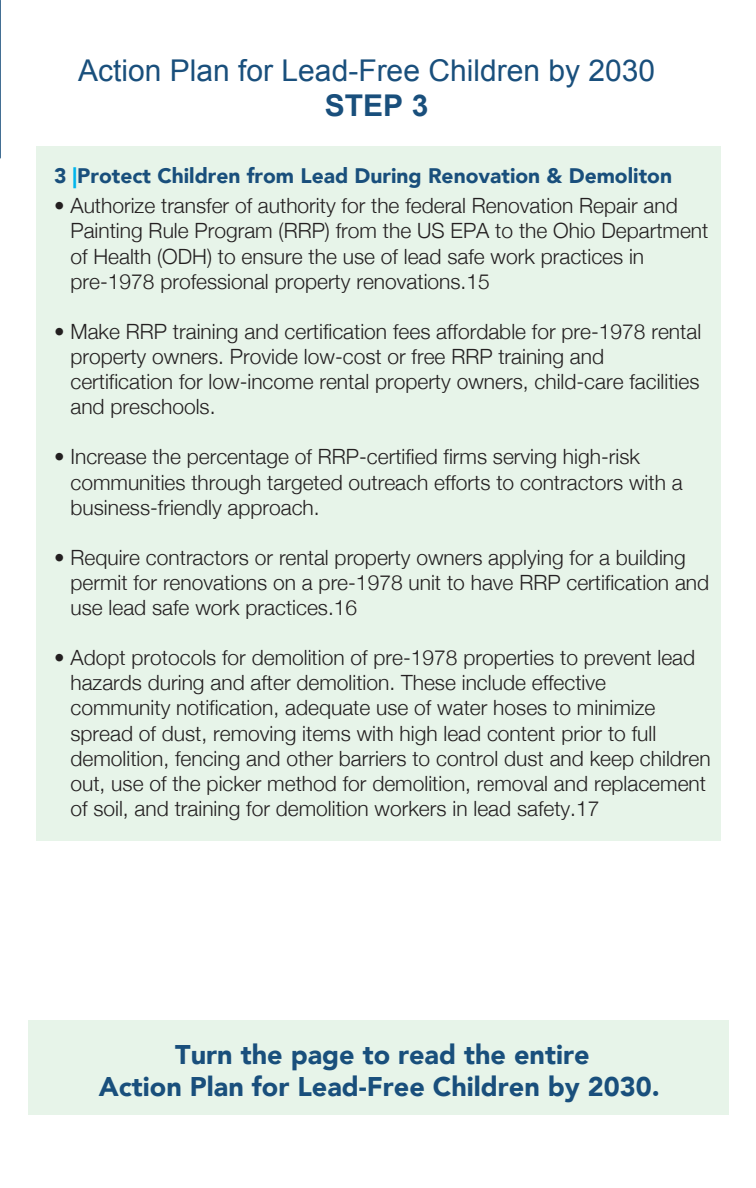
<style>
.page{position:relative;width:756px;height:1188px;background:#fff}
.page>*{position:absolute;margin:0;border:0;box-sizing:border-box;transform-origin:0 0}
.t1{font:30px "Arial";color:#194f7c}
.t2{font:700 30px "Arial";color:#194f7c}
.t3{font:900 27px/32.5px "Avenir";color:#194f7c;text-align:center}
.t4{font:300 21px/25.2px "Helvetica Neue";color:#231f20}
.t5{font:900 21px "Avenir";color:#194f7c}
.s1{color:#00b5ed}
</style>
<div class="page">
<div style="left:37px;top:785px;width:684px;height:56px;background:#e7f4e9"></div>
<div style="left:28px;top:1020px;width:700px;height:95px;background:#e7f4e9"></div>
<svg style="left:0;top:0;width:1px;height:158px"></svg>
<div style="left:37px;top:146px;width:684px;height:648px;background:#e7f4e9"></div>
<h1 class="t1" style="left:78px;top:51px;width:578px">Action Plan for Lead-Free Children by 2030</h1>
<h1 class="t2" style="left:325px;top:86px;width:105px">STEP 3</h1>
<p class="t5" style="left:54px;top:158px;width:620px">3 <span class="s1">|</span>Protect Children from Lead During Renovation &amp; Demoliton</p>
<p class="t4" style="left:70px;top:192px;width:639px;text-indent:-16px">• Authorize transfer of authority for the federal Renovation Repair and Painting Rule Program (RRP) from the US EPA to the Ohio Department of Health (ODH) to ensure the use of lead safe work practices in pre-1978 professional property renovations.15</p>
<p class="t4" style="left:70px;top:317px;width:632px;text-indent:-16px">• Make RRP training and certification fees affordable for pre-1978 rental property owners. Provide low-cost or free RRP training and certification for low-income rental property owners, child-care facilities and preschools.</p>
<p class="t4" style="left:70px;top:443px;width:614px;text-indent:-16px">• Increase the percentage of RRP-certified firms serving high-risk communities through targeted outreach efforts to contractors with a business-friendly approach.</p>
<p class="t4" style="left:70px;top:543px;width:640px;text-indent:-16px">• Require contractors or rental property owners applying for a building permit for renovations on a pre-1978 unit to have RRP certification and use lead safe work practices.16</p>
<p class="t4" style="left:70px;top:643px;width:642px;text-indent:-16px">• Adopt protocols for demolition of pre-1978 properties to prevent lead hazards during and after demolition. These include effective community notification, adequate use of water hoses to minimize spread of dust, removing items with high lead content prior to full demolition, fencing and other barriers to control dust and keep children out, use of the picker method for demolition, removal and replacement of soil, and training for demolition workers in lead safety.17</p>
<p class="t3" style="left:99px;top:1037px;width:562px">Turn the page to read the entire<br>Action Plan for Lead-Free Children by 2030.</p>
</div>
